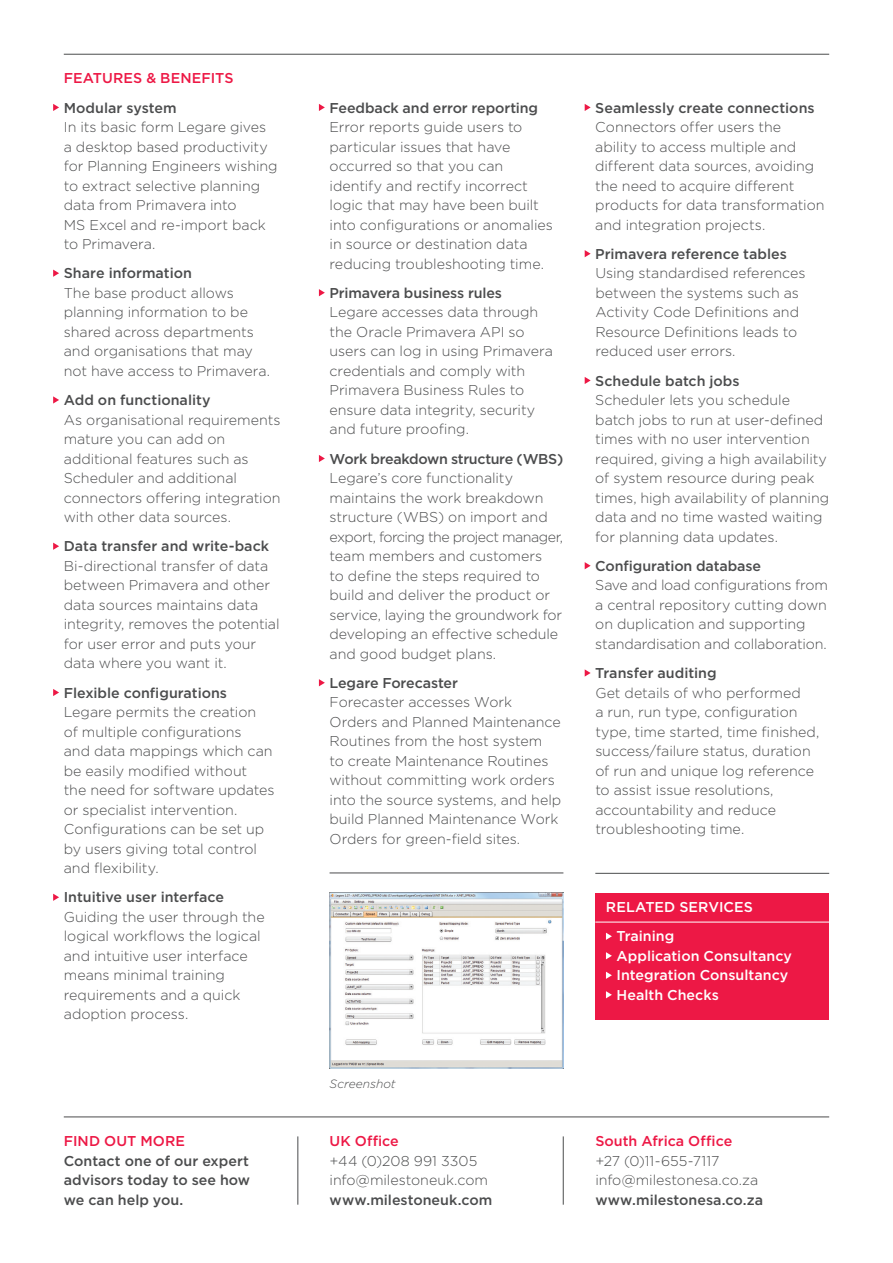
<style>
.page{position:relative;width:893px;height:1263px;background:#fff}
.page>*{position:absolute;margin:0;border:0;box-sizing:border-box;transform-origin:0 0}
.t1{font:300 14.25px/19.5px "Gotham";letter-spacing:-.005em;color:#4b4c4d}
.t2{font:500 14.25px/19.5px "Gotham";letter-spacing:-.005em;color:#4b4c4d;text-align:justify}
.t3{font:500 14.25px/29.2px "Gotham";color:#fff}
.t4{font:500 14.25px "Gotham";letter-spacing:.005em;color:#ed1845}
.t5{font:500 14.25px "Gotham";letter-spacing:-.03em;color:#4b4c4d}
.t6{font:italic 300 12px "Gotham";color:#4b4c4d}
</style>
<div class="page">
<img style="left:330px;top:893px;width:233px;height:175px">
<hr style="left:64px;top:54px;width:765px;height:1px;background:#4b4c4d">
<svg style="left:53px;top:104px;width:6px;height:7px"></svg>
<svg style="left:53px;top:270px;width:6px;height:7px"></svg>
<svg style="left:53px;top:396px;width:6px;height:8px"></svg>
<svg style="left:53px;top:543px;width:6px;height:7px"></svg>
<svg style="left:53px;top:689px;width:6px;height:7px"></svg>
<svg style="left:53px;top:894px;width:6px;height:7px"></svg>
<svg style="left:319px;top:104px;width:6px;height:7px"></svg>
<svg style="left:319px;top:289px;width:6px;height:7px"></svg>
<svg style="left:319px;top:455px;width:6px;height:7px"></svg>
<svg style="left:319px;top:679px;width:6px;height:7px"></svg>
<svg style="left:585px;top:104px;width:6px;height:7px"></svg>
<svg style="left:585px;top:250px;width:6px;height:7px"></svg>
<svg style="left:585px;top:377px;width:6px;height:7px"></svg>
<svg style="left:585px;top:562px;width:6px;height:7px"></svg>
<svg style="left:585px;top:669px;width:6px;height:8px"></svg>
<div style="left:595px;top:893px;width:234px;height:127px;background:#ed1845"></div>
<svg style="left:606px;top:933px;width:6px;height:7px"></svg>
<svg style="left:606px;top:952px;width:6px;height:7px"></svg>
<svg style="left:606px;top:972px;width:6px;height:7px"></svg>
<svg style="left:606px;top:991px;width:6px;height:7px"></svg>
<hr style="left:595px;top:873px;width:234px;height:1px;background:#4b4c4d">
<hr style="left:595px;top:922px;width:234px;height:1px;background:#fff">
<hr style="left:64px;top:1117px;width:765px;height:1px;background:#4b4c4d">
<hr style="left:563px;top:1136px;width:1px;height:69px;background:#4b4c4d">
<hr style="left:298px;top:1136px;width:1px;height:69px;background:#4b4c4d">
<hr style="left:330px;top:873px;width:233px;height:1px;background:#4b4c4d">
<p class="t4" style="left:64px;top:70px;width:169px">features &amp; benefits</p>
<p class="t2" style="left:64px;top:97px;width:115px">Modular system</p>
<p class="t1" style="left:64px;top:117px;width:215px">In its basic form Legare gives a desktop based productivity for Planning Engineers wishing to extract selective planning data from Primavera into<br>MS Excel and re-import back to Primavera.</p>
<p class="t2" style="left:64px;top:263px;width:130px">Share information</p>
<p class="t1" style="left:64px;top:283px;width:208px">The base product allows planning information to be shared across departments and organisations that may not have access to Primavera.</p>
<p class="t2" style="left:59px;top:390px;width:153px">Add on functionality</p>
<p class="t1" style="left:64px;top:410px;width:218px">As organisational requirements mature you can add on additional features such as<br>Scheduler and additional connectors offering integration with other data sources.</p>
<p class="t2" style="left:59px;top:536px;width:212px">Data transfer and write-back</p>
<p class="t1" style="left:64px;top:556px;width:217px">Bi-directional transfer of data between Primavera and other data sources maintains data integrity, removes the potential for user error and puts your data where you want it.</p>
<p class="t2" style="left:64px;top:682px;width:165px">Flexible configurations</p>
<p class="t1" style="left:64px;top:702px;width:212px">Legare permits the creation<br>of multiple configurations<br>and data mappings which can be easily modified without<br>the need for software updates or specialist intervention.<br>Configurations can be set up by users giving total control and flexibility.</p>
<p class="t2" style="left:64px;top:887px;width:162px">Intuitive user interface</p>
<p class="t1" style="left:64px;top:907px;width:202px">Guiding the user through the logical workflows the logical and intuitive user interface means minimal training requirements and a quick adoption process.</p>
<p class="t4" style="left:64px;top:1133px;width:123px">Fi nd out more</p>
<p class="t2" style="left:64px;top:1150px;width:188px">Contact one of our expert advisors today to see how we can help you.</p>
<p class="t2" style="left:330px;top:97px;width:210px">Feedback and error reporting</p>
<p class="t1" style="left:330px;top:117px;width:225px">Error reports guide users to particular issues that have occurred so that you can identify and rectify incorrect logic that may have been built into configurations or anomalies in source or destination data reducing troubleshooting time.</p>
<p class="t2" style="left:325px;top:283px;width:179px">Primavera business rules</p>
<p class="t1" style="left:330px;top:302px;width:225px">Legare accesses data through the Oracle Primavera API so users can log in using Primavera credentials and comply with<br>Primavera Business Rules to ensure data integrity, security and future proofing.</p>
<p class="t5" style="left:324px;top:450px;width:240px">Work breakdown structure (WBS)</p>
<p class="t1" style="left:330px;top:468px;width:235px">Legare’s core functionality maintains the work breakdown structure (WBS) on import and export, forcing the project manager, team members and customers<br>to define the steps required to build and deliver the product or service, laying the groundwork for developing an effective schedule and good budget plans.</p>
<p class="t2" style="left:330px;top:673px;width:130px">Legare Forecaster</p>
<p class="t1" style="left:330px;top:692px;width:233px">Forecaster accesses Work<br>Orders and Planned Maintenance<br>Routines from the host system<br>to create Maintenance Routines without committing work orders into the source systems, and help build Planned Maintenance Work<br>Orders for green-field sites.</p>
<p class="t6" style="left:330px;top:1077px;width:68px">Screenshot</p>
<p class="t4" style="left:330px;top:1133px;width:71px">UK Office</p>
<p class="t1" style="left:330px;top:1151px;width:160px">+44 (0)208 991 3305 info@milestoneuk.com</p>
<p class="t2" style="left:330px;top:1189px;width:164px">www.milestoneuk.com</p>
<p class="t2" style="left:595px;top:97px;width:221px">Seamlessly create connections</p>
<p class="t1" style="left:595px;top:117px;width:231px">Connectors offer users the ability to access multiple and different data sources, avoiding the need to acquire different products for data transformation and integration projects.</p>
<p class="t2" style="left:590px;top:244px;width:198px">Primavera reference tables</p>
<p class="t1" style="left:595px;top:263px;width:212px">Using standardised references between the systems such as<br>Activity Code Definitions and<br>Resource Definitions leads to reduced user errors.</p>
<p class="t2" style="left:595px;top:370px;width:146px">Schedule batch jobs</p>
<p class="t1" style="left:595px;top:390px;width:235px">Scheduler lets you schedule batch jobs to run at user-defined times with no user intervention required, giving a high availability of system resource during peak times, high availability of planning data and no time wasted waiting for planning data updates.</p>
<p class="t2" style="left:590px;top:556px;width:172px">Configuration database</p>
<p class="t1" style="left:595px;top:575px;width:234px">Save and load configurations from a central repository cutting down on duplication and supporting standardisation and collaboration.</p>
<p class="t2" style="left:590px;top:663px;width:128px">Transfer auditing</p>
<p class="t1" style="left:595px;top:683px;width:226px">Get details of who performed<br>a run, run type, configuration type, time started, time finished, success/failure status, duration of run and unique log reference to assist issue resolutions, accountability and reduce troubleshooting time.</p>
<p class="t3" style="left:612px;top:892px;width:141px;text-indent:-6px">Related Servi ces<br>Training</p>
<p class="t3" style="left:612px;top:941px;width:182px">Application Consultancy</p>
<p class="t3" style="left:617px;top:960px;width:173px">Integration Consultancy</p>
<p class="t3" style="left:612px;top:980px;width:109px">H ealth Checks</p>
<p class="t4" style="left:595px;top:1133px;width:138px">South Africa Office</p>
<p class="t1" style="left:595px;top:1151px;width:164px">+27 (0)11-655-7117 info@milestonesa.co.za</p>
<p class="t2" style="left:595px;top:1189px;width:169px">www.milestonesa.co.za</p>
</div>
